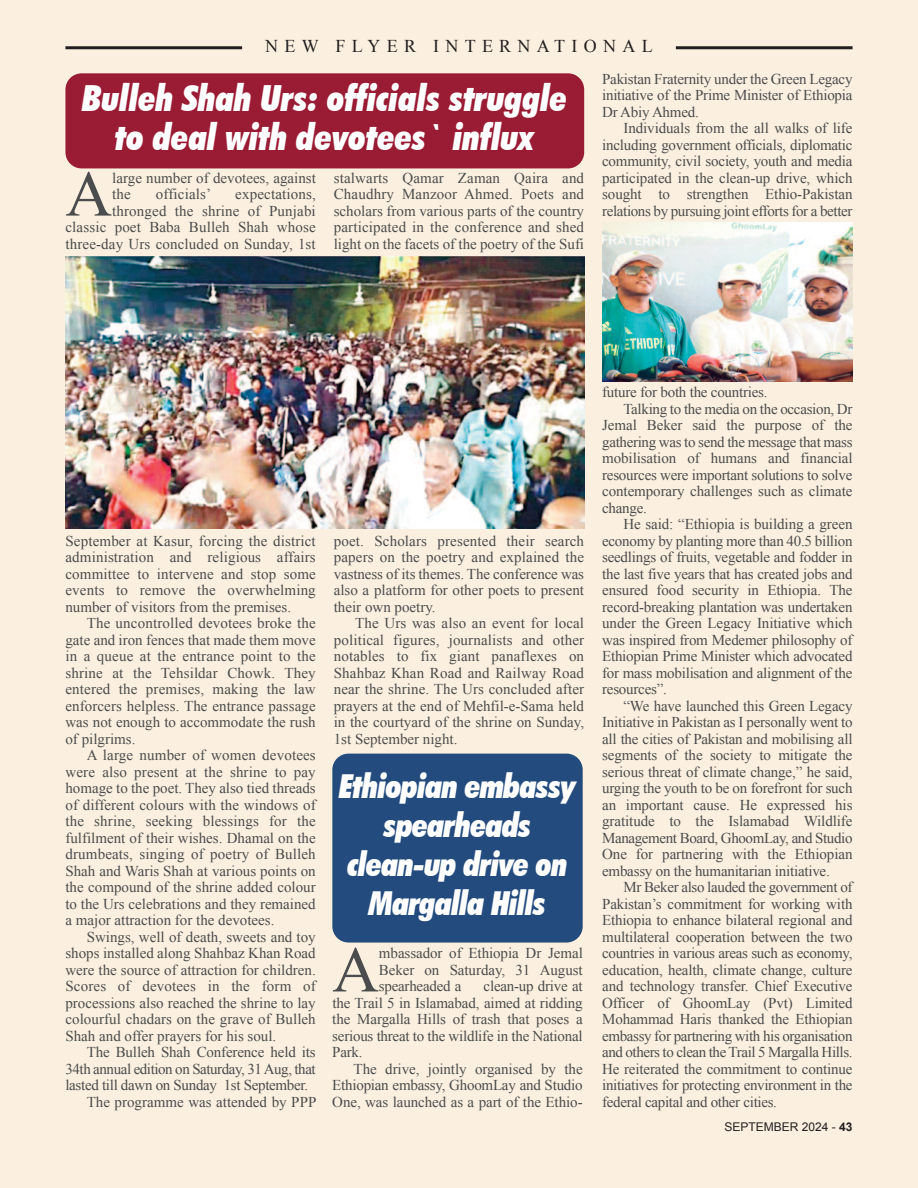
<style>
.page{position:relative;width:918px;height:1188px;background:#fbf0df}
.page>*{position:absolute;margin:0;border:0;box-sizing:border-box;transform-origin:0 0}
.t1{font:64.8px "Times New Roman";color:#4b4c4d}
.t2{font:italic 900 condensed 36px/39px "Futura BT";color:#fff;text-align:center}
.t3{font:italic 900 condensed 33px/39px "Futura BT";letter-spacing:-.02em;color:#fff;text-align:center}
.t4{font:18px "Times New Roman";letter-spacing:.35em;color:#231f20}
.t5{font:15px/16.5px "Times New Roman";letter-spacing:-.01em;color:#4b4c4d;text-align:justify}
.t6{font:15px/16.5px "Times New Roman";letter-spacing:.01em;color:#4b4c4d;text-align:right}
.t7{font:15px "Times New Roman";letter-spacing:-.03em;color:#4b4c4d}
.t8{font:12px "Arial";color:#231f20}
.s1{font-weight:700}
</style>
<div class="page">
<hr style="left:65px;top:46px;width:177px;height:3px;background:#231f20">
<hr style="left:676px;top:46px;width:177px;height:3px;background:#231f20">
<div style="left:65px;top:73px;width:519px;height:95px;background:#9a1b34;border-radius:16px"></div>
<img style="left:65px;top:256px;width:519px;height:273px">
<div style="left:332px;top:754px;width:251px;height:189px;background:#234b7d;border-radius:16px"></div>
<img style="left:602px;top:222px;width:251px;height:159px">
<p class="t4" style="left:265px;top:36px;width:389px">NEW FLYER INTERNATIONAL</p>
<h2 class="t2" style="left:82px;top:78px;width:487px">Bulleh Shah Urs: officials struggle to deal with devotees` influx</h2>
<h1 class="t1" style="left:65px;top:158px;width:48px">A</h1>
<p class="t5" style="left:112px;top:169px;width:205px">large number of devotees, against the</p>
<p class="t5" style="left:602px;top:70px;width:252px">Pakistan Fraternity under the Green Legacy initiative of the Prime Minister of Ethiopia Dr Abiy Ahmed.</p>
<p class="t5" style="left:602px;top:120px;width:252px;text-indent:21px">Individuals from the all walks of life including government officials, diplomatic community, civil society, youth and media participated in the clean-up drive, which sought to strengthen Ethio-Pakistan relations by pursuing joint efforts for a better</p>
<p class="t5" style="left:334px;top:169px;width:252px">stalwarts Qamar Zaman Qaira and Chaudhry Manzoor Ahmed. Poets and scholars from various parts of the country participated in the conference and shed light on the facets of the poetry of the Sufi</p>
<p class="t6" style="left:65px;top:186px;width:252px">expectations,<br>thronged the shrine of Punjabi<br>classic poet Baba Bulleh Shah whose three-day Urs concluded on Sunday, 1st</p>
<p class="t6" style="left:156px;top:186px;width:57px">officials’</p>
<p class="t5" style="left:65px;top:532px;width:252px">September at Kasur, forcing the district administration and religious affairs committee to intervene and stop some events to remove the overwhelming number of visitors from the premises.</p>
<p class="t5" style="left:65px;top:615px;width:252px;text-indent:21px">The uncontrolled devotees broke the gate and iron fences that made them move in a queue at the entrance point to the shrine at the Tehsildar Chowk. They entered the premises, making the law enforcers helpless. The entrance passage was not enough to accommodate the rush of pilgrims.</p>
<p class="t5" style="left:65px;top:747px;width:252px;text-indent:21px">A large number of women devotees were also present at the shrine to pay homage to the poet. They also tied threads of different colours with the windows of the shrine, seeking blessings for the fulfilment of their wishes. Dhamal on the drumbeats, singing of poetry of Bulleh Shah and Waris Shah at various points on the compound of the shrine added colour to the Urs celebrations and they remained a major attraction for the devotees.</p>
<p class="t5" style="left:65px;top:928px;width:252px;text-indent:21px">Swings, well of death, sweets and toy shops installed along Shahbaz Khan Road were the source of attraction for children.<br>Scores of devotees in the form of processions also reached the shrine to lay colourful chadars on the grave of Bulleh Shah and offer prayers for his soul.</p>
<p class="t5" style="left:87px;top:1044px;width:231px">The Bulleh Shah Conference held its</p>
<p class="t7" style="left:65px;top:1060px;width:252px">34th annual edition on Saturday, 31Aug, that</p>
<p class="t5" style="left:65px;top:1077px;width:244px">lasted till dawn on Sunday 1st September.</p>
<p class="t5" style="left:87px;top:1093px;width:231px">The programme was attended by PPP</p>
<p class="t5" style="left:334px;top:532px;width:252px">poet. Scholars presented their search papers on the poetry and explained the vastness of its themes. The conference was also a platform for other poets to present their own poetry.</p>
<p class="t5" style="left:334px;top:615px;width:252px;text-indent:21px">The Urs was also an event for local political figures, journalists and other notables to fix giant panaflexes on Shahbaz Khan Road and Railway Road near the shrine. The Urs concluded after prayers at the end of Mehfil-e-Sama held in the courtyard of the shrine on Sunday, 1st September night.</p>
<h3 class="t3" style="left:339px;top:767px;width:238px">Ethiopian embassy spearheads clean-up drive on<br>Margalla Hills</h3>
<h1 class="t1" style="left:332px;top:934px;width:48px">A</h1>
<p class="t5" style="left:379px;top:945px;width:206px">mbassador of Ethiopia Dr Jemal Beker on Saturday, 31 August spearheaded a</p>
<p class="t5" style="left:332px;top:978px;width:252px;text-indent:151px">clean-up drive at the Trail 5 in Islamabad, aimed at ridding the Margalla Hills of trash that poses a serious threat to the wildlife in the National Park.</p>
<p class="t5" style="left:332px;top:1061px;width:252px;text-indent:21px">The drive, jointly organised by the Ethiopian embassy, GhoomLay and Studio One, was launched as a part of the Ethio-</p>
<p class="t5" style="left:602px;top:384px;width:167px">future for both the countries.</p>
<p class="t5" style="left:623px;top:400px;width:231px">Talking to the media on the occasion, Dr</p>
<p class="t5" style="left:602px;top:417px;width:252px">Jemal Beker said the purpose of the</p>
<p class="t5" style="left:602px;top:433px;width:252px">gathering was to send the message that mass</p>
<p class="t5" style="left:602px;top:450px;width:252px">mobilisation of humans and financial</p>
<p class="t5" style="left:602px;top:466px;width:252px">resources were important solutions to solve</p>
<p class="t5" style="left:602px;top:483px;width:252px">contemporary challenges such as climate</p>
<p class="t5" style="left:602px;top:499px;width:46px">change.</p>
<p class="t5" style="left:623px;top:516px;width:231px">He said: “Ethiopia is building a green</p>
<p class="t5" style="left:602px;top:532px;width:252px">economy by planting more than 40.5 billion</p>
<p class="t5" style="left:602px;top:549px;width:252px">seedlings of fruits, vegetable and fodder in</p>
<p class="t5" style="left:602px;top:565px;width:252px">the last five years that has created jobs and</p>
<p class="t5" style="left:602px;top:582px;width:252px">ensured food security in Ethiopia. The</p>
<p class="t5" style="left:602px;top:598px;width:252px">record-breaking plantation was undertaken</p>
<p class="t5" style="left:602px;top:615px;width:252px">under the Green Legacy Initiative which</p>
<p class="t5" style="left:602px;top:631px;width:252px">was inspired from Medemer philosophy of</p>
<p class="t5" style="left:602px;top:648px;width:252px">Ethiopian Prime Minister which advocated</p>
<p class="t5" style="left:602px;top:664px;width:252px">for mass mobilisation and alignment of the</p>
<p class="t5" style="left:602px;top:681px;width:66px">resources”.</p>
<p class="t5" style="left:623px;top:697px;width:231px">“We have launched this Green Legacy</p>
<p class="t5" style="left:602px;top:714px;width:252px">Initiative in Pakistan as I personally went to</p>
<p class="t5" style="left:602px;top:730px;width:252px">all the cities of Pakistan and mobilising all</p>
<p class="t5" style="left:602px;top:747px;width:252px">segments of the society to mitigate the</p>
<p class="t5" style="left:602px;top:763px;width:252px">serious threat of climate change,” he said,</p>
<p class="t5" style="left:602px;top:780px;width:252px">urging the youth to be on forefront for such</p>
<p class="t5" style="left:602px;top:796px;width:252px">an important cause. He expressed his</p>
<p class="t5" style="left:602px;top:813px;width:252px">gratitude to the Islamabad Wildlife</p>
<p class="t5" style="left:602px;top:829px;width:252px">Management Board, GhoomLay, and Studio</p>
<p class="t5" style="left:602px;top:846px;width:252px">One for partnering with the Ethiopian</p>
<p class="t5" style="left:602px;top:862px;width:229px">embassy on the humanitarian initiative.</p>
<p class="t5" style="left:623px;top:879px;width:231px">Mr Beker also lauded the government of</p>
<p class="t5" style="left:602px;top:895px;width:252px">Pakistan’s commitment for working with</p>
<p class="t5" style="left:602px;top:912px;width:252px">Ethiopia to enhance bilateral regional and</p>
<p class="t5" style="left:602px;top:928px;width:252px">multilateral cooperation between the two</p>
<p class="t5" style="left:602px;top:945px;width:252px">countries in various areas such as economy,</p>
<p class="t5" style="left:602px;top:961px;width:252px">education, health, climate change, culture</p>
<p class="t5" style="left:602px;top:978px;width:252px">and technology transfer. Chief Executive</p>
<p class="t5" style="left:602px;top:994px;width:252px">Officer of GhoomLay (Pvt) Limited</p>
<p class="t5" style="left:602px;top:1011px;width:252px">Mohammad Haris thanked the Ethiopian</p>
<p class="t5" style="left:602px;top:1027px;width:252px">embassy for partnering with his organisation</p>
<p class="t5" style="left:602px;top:1044px;width:252px">and others to clean the Trail 5 Margalla Hills.</p>
<p class="t5" style="left:602px;top:1060px;width:252px">He reiterated the commitment to continue</p>
<p class="t5" style="left:602px;top:1077px;width:252px">initiatives for protecting environment in the</p>
<p class="t5" style="left:602px;top:1093px;width:176px">federal capital and other cities.</p>
<p class="t8" style="left:724px;top:1120px;width:130px">SEPTEMBER 2024 - <span class="s1">43</span></p>
</div>
